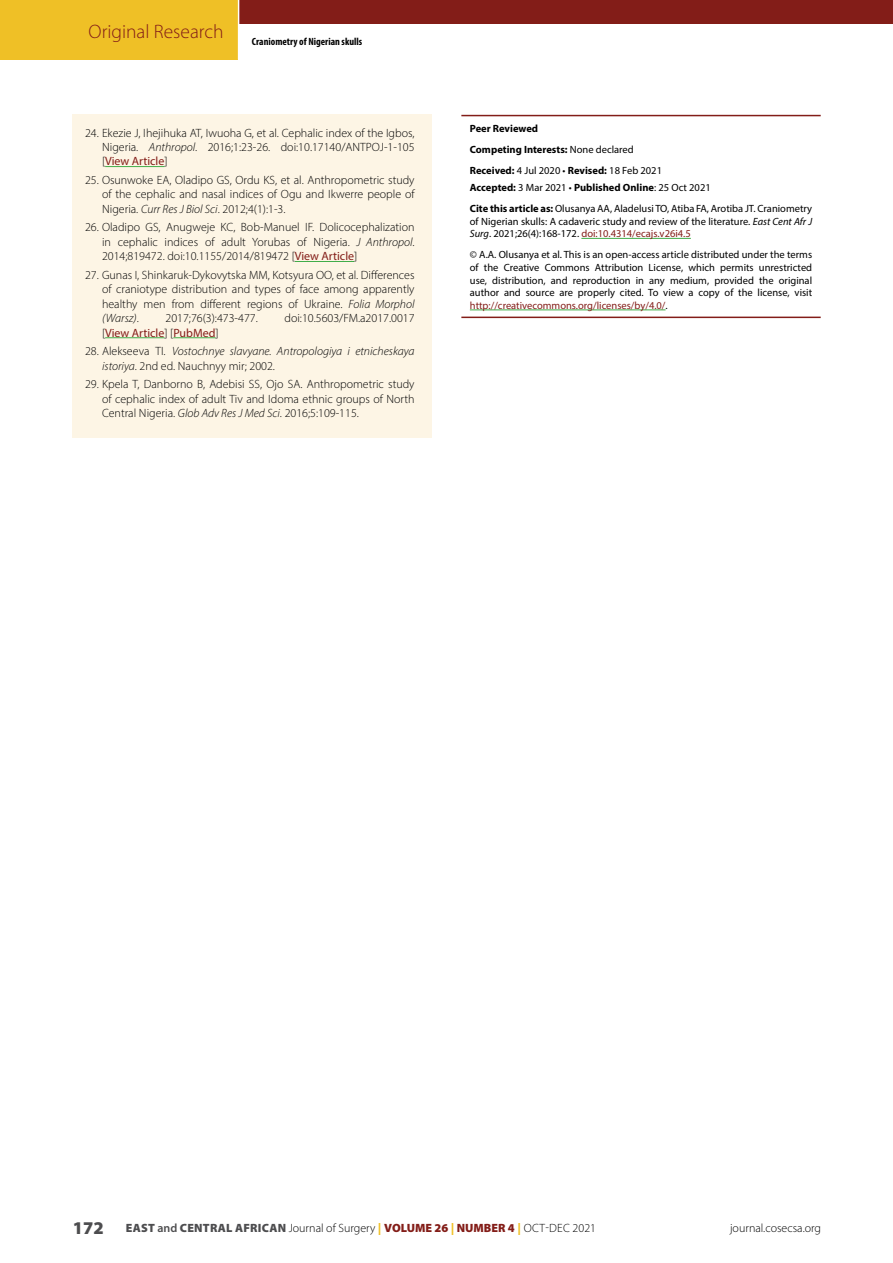
<style>
.page{position:relative;width:893px;height:1263px;background:#fff}
.page>*{position:absolute;margin:0;border:0;box-sizing:border-box;transform-origin:0 0}
.t1{font:300 19.5px "Myriad Pro";color:#831d18}
.ECAJS_References{font:300 12px/14.4px "Myriad Pro";color:#000;text-align:justify}
.ECAJS_References-2{font:italic 300 12px/14.4px "Myriad Pro";color:#000}
.ECAJS_References-3{font:12px "Myriad Pro";color:#831d18}
.t2{font:10.5px/12.6px "Myriad Pro";color:#000;text-align:justify}
.t3{font:700 10.5px "Myriad Pro";color:#000}
.t4{font:700 condensed 10.5px "Myriad Pro";color:#000}
.s1{font-style:italic}
.s2{font-weight:400;color:#831d18}
.s3{font-weight:300;color:#000}
.s4{font-style:normal}
.s5{font-weight:400}
.s6{font-weight:700}
.s7{color:#831d18}
.s8{font-weight:900;font-size:18px;color:#4d4d4f}
.s9{font-weight:900;color:#4d4d4f}
.s10{font-weight:600;color:#4d4d4f}
.s11{font-weight:900;color:#efc026}
.s12{font-weight:900;color:#831d18}
</style>
<div class="page">
<div style="left:239px;top:0;width:654px;height:23px;background:#831d18"></div>
<div style="left:0;top:0;width:238px;height:60px;background:#efc026"></div>
<div style="left:72px;top:115px;width:360px;height:323px;background:#fdf5e5"></div>
<hr style="left:105px;top:166px;width:59px;height:1px;background:#41ad49">
<hr style="left:295px;top:261px;width:59px;height:1px;background:#41ad49">
<hr style="left:105px;top:337px;width:59px;height:1px;background:#41ad49">
<hr style="left:173px;top:337px;width:43px;height:1px;background:#41ad49">
<hr style="left:461px;top:115px;width:360px;height:1px;background:#831d18">
<hr style="left:461px;top:317px;width:360px;height:1px;background:#831d18">
<hr style="left:581px;top:238px;width:110px;height:1px;background:#41ad49">
<hr style="left:470px;top:310px;width:196px;height:1px;background:#41ad49">
<h1 class="t1" style="left:89px;top:20px;width:136px">Original Research</h1>
<p class="t4" style="left:252px;top:35px;width:112px">Craniometry of Nigerian skulls</p>
<p class="ECAJS_References" style="left:102px;top:125px;width:314px;text-indent:-17px">24. Ekezie J, Ihejihuka AT, Iwuoha G, et al. Cephalic index of the Igbos, Nigeria. <span class="s1">Anthropol</span>. 2016;1:23-26. doi:10.17140/ANTPOJ-1-105 [<span class="s2">View Article</span>]</p>
<p class="ECAJS_References" style="left:102px;top:173px;width:314px;text-indent:-17px">25. Osunwoke EA, Oladipo GS, Ordu KS, et al. Anthropometric study of the cephalic and nasal indices of Ogu and Ikwerre people of Nigeria. <span class="s1">Curr Res J Biol Sci</span>. 2012;4(1):1-3.</p>
<p class="ECAJS_References" style="left:102px;top:220px;width:314px;text-indent:-17px">26. Oladipo GS, Anugweje KC, Bob-Manuel IF. Dolicocephalization in cephalic indices of adult Yorubas of Nigeria. <span class="s1">J Anthropol</span>.<br>2014;819472. doi:10.1155/2014/819472 [<span class="s2">View Article</span>]</p>
<p class="ECAJS_References" style="left:102px;top:268px;width:314px;text-indent:-17px">27. Gunas I, Shinkaruk-Dykovytska MM, Kotsyura OO, et al. Differences of craniotype distribution and types of face among apparently healthy men from different regions of Ukraine. <span class="s1">Folia Morphol (Warsz)</span>.</p>
<p class="ECAJS_References" style="left:166px;top:311px;width:94px">2017;76(3):473-477.</p>
<p class="ECAJS_References" style="left:285px;top:311px;width:132px">doi:10.5603/FM.a2017.0017</p>
<p class="ECAJS_References-3" style="left:102px;top:325px;width:118px"><span class="s3">[</span>View Article<span class="s3">] [</span>PubMed<span class="s3">]</span></p>
<p class="ECAJS_References-2" style="left:102px;top:344px;width:314px;text-indent:-17px"><span class="s4">28. Alekseeva TI.</span> Vostochnye slavyane. Antropologiya i etnicheskaya istoriya<span class="s4">. 2nd ed. Nauchnyy mir; 2002.</span></p>
<p class="ECAJS_References" style="left:102px;top:377px;width:314px;text-indent:-17px">29. Kpela T, Danborno B, Adebisi SS, Ojo SA. Anthropometric study of cephalic index of adult Tiv and Idoma ethnic groups of North Central Nigeria. <span class="s1">Glob Adv Res J Med Sci</span>. 2016;5:109-115.</p>
<p class="t3" style="left:470px;top:122px;width:70px">Peer Reviewed</p>
<p class="t3" style="left:470px;top:143px;width:165px">Competing Interests: <span class="s5">None declared</span></p>
<p class="t2" style="left:470px;top:164px;width:194px"><span class="s6">Received:</span> 4 Jul 2020 • <span class="s6">Revised:</span> 18 Feb 2021</p>
<p class="t3" style="left:470px;top:181px;width:242px">Accepted: <span class="s5">3 Mar 2021 •</span> Published Online<span class="s5">: 25 Oct 2021</span></p>
<p class="t2" style="left:470px;top:202px;width:344px"><span class="s6">Cite this article as:</span> Olusanya AA, Aladelusi TO, Atiba FA, Arotiba JT. Craniometry of Nigerian skulls: A cadaveric study and review of the literature. <span class="s1">East Cent Afr J Surg</span>. 2021;26(4):168-172. <span class="s7">doi:10.4314/ecajs.v26i4.5</span></p>
<p class="t2" style="left:470px;top:248px;width:344px">© A.A. Olusanya et al. This is an open-access article distributed under the terms of the Creative Commons Attribution License, which permits unrestricted use, distribution, and reproduction in any medium, provided the original author and source are properly cited. To view a copy of the license, visit <span class="s7">http://creativecommons.org/licenses/by/4.0/</span>.</p>
<p class="ECAJS_References" style="left:73px;top:1221px;width:525px"><span class="s8">172</span> <span class="s9">EAST</span> <span class="s10">and</span> <span class="s9">CENTRAL AFRICAN</span> Journal of Surgery <span class="s11">|</span> <span class="s12">VOLUME 26</span> <span class="s11">|</span> <span class="s12">NUMBER 4</span> <span class="s11">|</span> OCT-DEC 2021</p>
<p class="ECAJS_References" style="left:730px;top:1221px;width:93px">journal.cosecsa.org</p>
</div>
